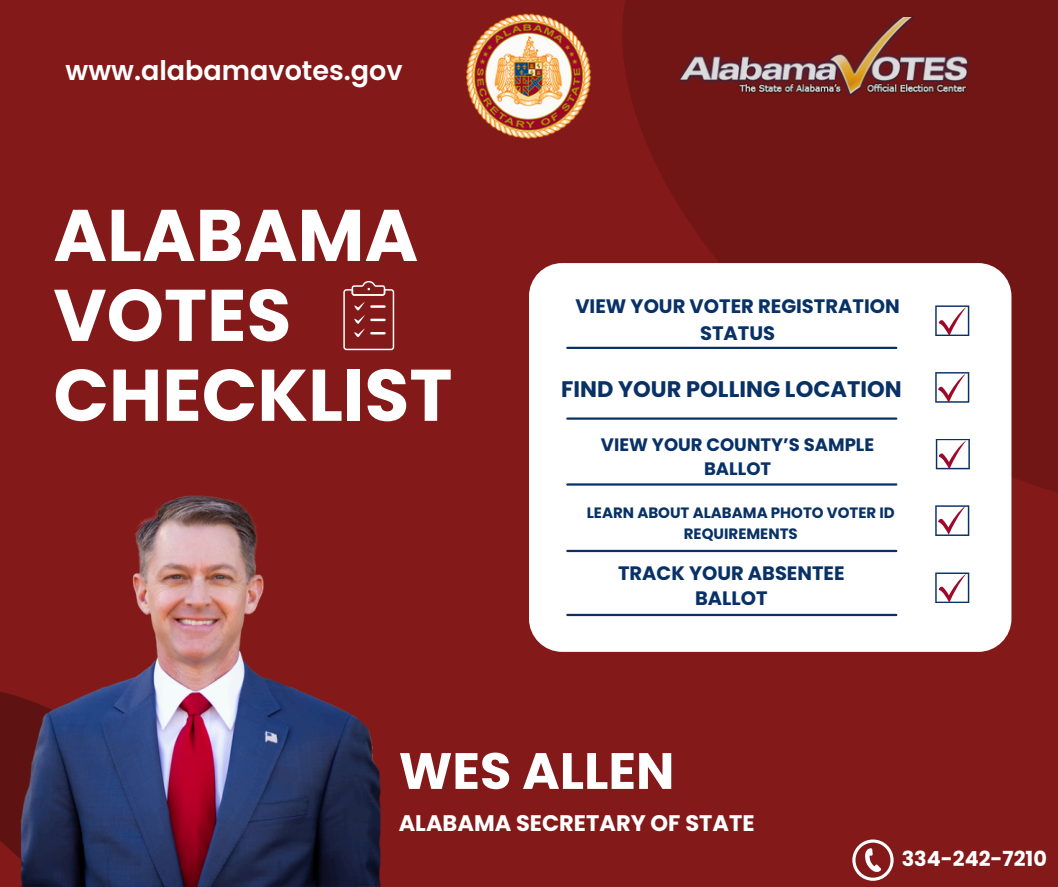
<style>
.page{position:relative;width:1058px;height:887px;background:#fff}
.page>*{position:absolute;margin:0;border:0;box-sizing:border-box;transform-origin:0 0}
.t1{font:700 72.9px/79.8px "Poppins";color:#fff}
.t2{font:700 51px "Poppins";color:#fff}
.t3{font:600 27px "Poppins";color:#fff}
.t4{font:700 22.5px "Poppins";color:#083166}
.t5{font:700 22.5px "Poppins";color:#fff}
.t6{font:700 20.7px "Poppins";color:#fff}
.t7{font:700 19.5px/24.8px "Poppins";color:#083166;text-align:center}
.t8{font:700 18px/24.8px "Poppins";color:#083166;text-align:center}
.t9{font:700 15px/20.2px "Poppins";color:#083166;text-align:center}
</style>
<div class="page">
<div style="left:0;top:0;width:1058px;height:886px;background:#831a19"></div>
<div style="left:0;top:691px;width:19px;height:166px;background:#5e1212"></div>
<img style="left:466px;top:13px;width:105px;height:125px">
<img style="left:19px;top:495px;width:362px;height:391px">
<svg style="left:571px;top:0;width:487px;height:552px;fill:#721615"></svg>
<div style="left:529px;top:263px;width:482px;height:389px;background:#fff;border-radius:33px"></div>
<hr style="left:567px;top:613px;width:329px;height:3px;background:#083166">
<hr style="left:567px;top:550px;width:329px;height:2px;background:#083166">
<hr style="left:567px;top:483px;width:329px;height:2px;background:#083166">
<hr style="left:567px;top:417px;width:329px;height:2px;background:#083166">
<hr style="left:567px;top:347px;width:329px;height:2px;background:#083166">
<svg style="left:935px;top:305px;width:34px;height:31px"></svg>
<svg style="left:935px;top:372px;width:34px;height:30px"></svg>
<svg style="left:935px;top:439px;width:34px;height:30px"></svg>
<svg style="left:935px;top:505px;width:34px;height:31px"></svg>
<svg style="left:935px;top:572px;width:34px;height:31px"></svg>
<svg style="left:343px;top:281px;width:51px;height:69px"></svg>
<svg style="left:852px;top:839px;width:41px;height:41px"></svg>
<p class="t3" style="left:66px;top:52px;width:338px">www.alabamavotes.gov</p>
<p class="t1" style="left:53px;top:195px;width:400px">ALABAMA<br>VOTES<br>CHECKLIST</p>
<p class="t7" style="left:575px;top:292px;width:326px;line-height:27px">VIEW YOUR VOTER REGISTRATION<br>STATUS</p>
<p class="t4" style="left:561px;top:373px;width:342px">FIND YOUR POLLING LOCATION</p>
<h5 class="t8" style="left:601px;top:432px;width:275px">VIEW YOUR COUNTY’S SAMPLE<br>BALLOT</h5>
<h3 class="t9" style="left:586px;top:503px;width:309px">LEARN ABOUT ALABAMA PHOTO VOTER ID<br>REQUIREMENTS</h3>
<h5 class="t7" style="left:618px;top:561px;width:228px">TRACK YOUR ABSENTEE<br>BALLOT</h5>
<p class="t2" style="left:399px;top:735px;width:277px">WES ALLEN</p>
<p class="t5" style="left:399px;top:806px;width:357px">ALABAMA SECRETARY OF STATE</p>
<p class="t6" style="left:901px;top:844px;width:147px">334-242-7210</p>
</div>
